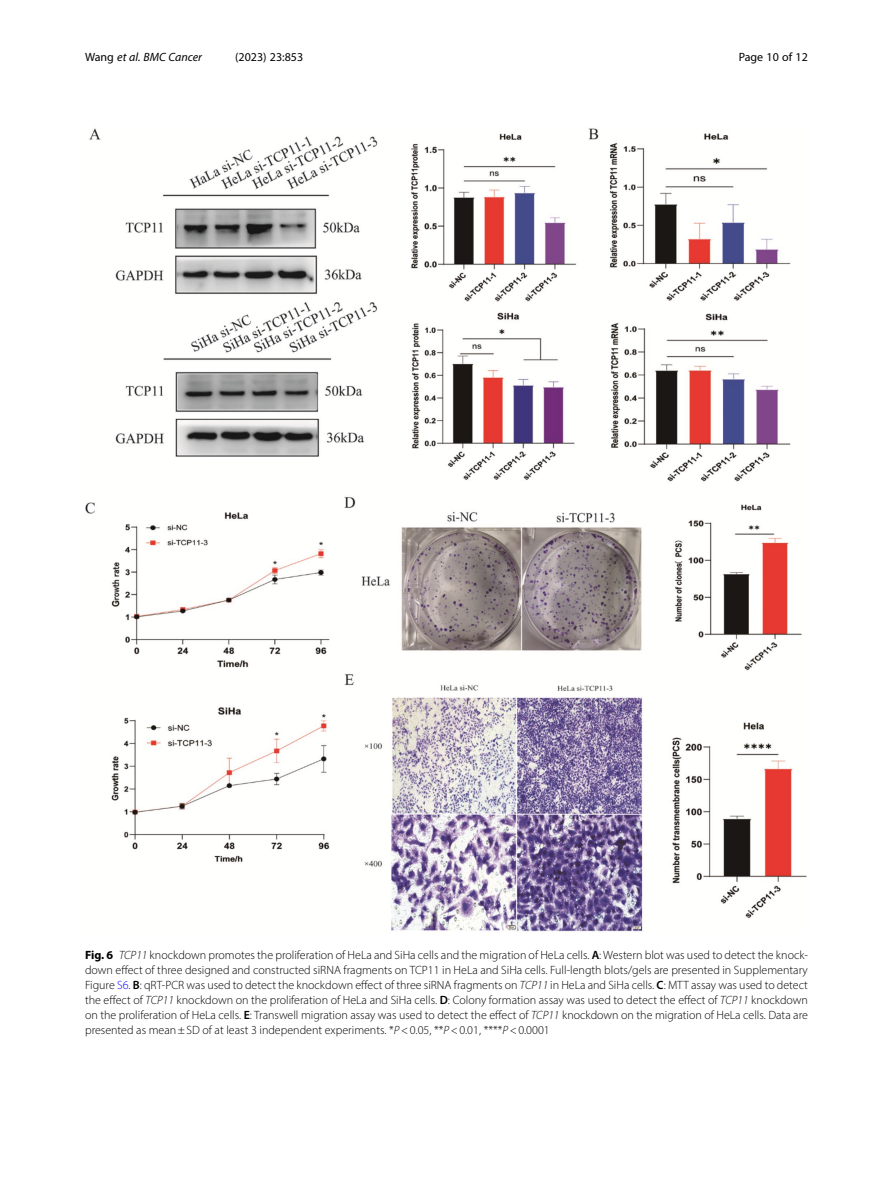
<style>
.page{position:relative;width:893px;height:1191px;background:#fff}
.page>*{position:absolute;margin:0;border:0;box-sizing:border-box;transform-origin:0 0}
.Figure_Caption{font:300 12px/15px "Myriad Pro";color:#000;text-align:justify}
.t1{font:12px "Myriad Pro";color:#000}
.t2{font:italic 12px "Myriad Pro";color:#000}
.s1{font-style:normal}
.s2{font-weight:700}
.s3{font-style:italic}
.s4{font-weight:600}
.s5{color:#00f}
</style>
<div class="page">
<img style="left:85px;top:128px;width:722px;height:804px">
<p class="t2" style="left:85px;top:50px;width:118px"><span class="s1">Wang</span> et al. BMC Cancer</p>
<p class="t1" style="left:235px;top:50px;width:70px">(2023) 23:853</p>
<p class="t1" style="left:739px;top:50px;width:71px">Page 10 of 12</p>
<p class="Figure_Caption" style="left:85px;top:947px;width:724px"><span class="s2">Fig. 6</span> <span class="s3">TCP11</span> knockdown promotes the proliferation of HeLa and SiHa cells and the migration of HeLa cells. <span class="s4">A</span>: Western blot was used to detect the knock&shy;down effect of three designed and constructed siRNA fragments on TCP11 in HeLa and SiHa cells. Full-length blots/gels are presented in Supplementary Figure <span class="s5">S6</span>. <span class="s4">B</span>: qRT-PCR was used to detect the knockdown effect of three siRNA fragments on <span class="s3">TCP11</span> in HeLa and SiHa cells. <span class="s4">C</span>: MTT assay was used to detect the effect of <span class="s3">TCP11</span> knockdown on the proliferation of HeLa and SiHa cells. <span class="s4">D</span>: Colony formation assay was used to detect the effect of <span class="s3">TCP11</span> knockdown on the proliferation of HeLa cells. <span class="s4">E</span>: Transwell migration assay was used to detect the effect of <span class="s3">TCP11</span> knockdown on the migration of HeLa cells. Data are presented as mean±SD of at least 3 independent experiments. *<span class="s3">P</span>&lt;0.05, **<span class="s3">P</span>&lt;0.01, ****<span class="s3">P</span>&lt;0.0001</p>
</div>
